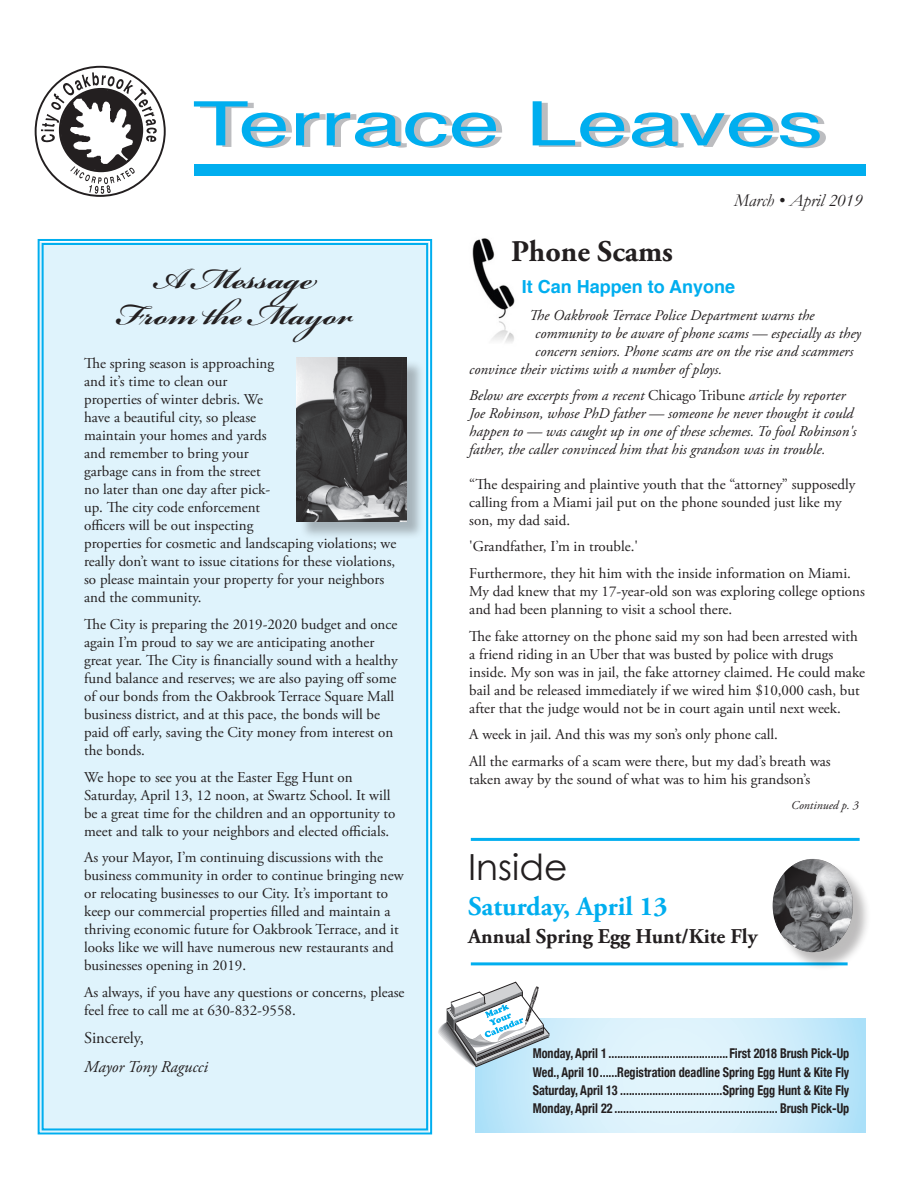
<style>
.page{position:relative;width:918px;height:1188px;background:#fff}
.page>*{position:absolute;margin:0;border:0;box-sizing:border-box;transform-origin:0 0}
.headers{font:700 45px "Bickham Script Pro";color:#231f20}
.body{font:36px "Century Gothic";color:#231f20}
.headers-2{font:700 30px "Adobe Garamond Pro";color:#231f20}
.heads{font:700 27px "Adobe Garamond Pro";color:#00aeef}
.heads-2{font:700 21px "Adobe Garamond Pro";color:#231f20}
.subhead2{font:700 18px "Helvetica";color:#00aeef}
.t1{font:italic 18px "Garamond";color:#231f20}
.body-2{font:italic 16.5px "Adobe Garamond Pro";color:#231f20}
.body-3{font:16.5px "Adobe Garamond Pro";color:#231f20}
.body-4{font:15px/18px "Adobe Garamond Pro";color:#231f20}
.body-5{font:italic 15px/18px "Adobe Garamond Pro";color:#231f20}
.cal_pg_1_body{font:700 condensed 13.5px "Helvetica Neue";color:#231f20;scale:.9 1}
.body-6{font:italic 12px "Adobe Garamond Pro";color:#231f20}
.s1{font-style:normal}
</style>
<div class="page">
<hr style="left:471px;top:962px;width:377px;height:3px;background:#00aeef">
<img style="left:472px;top:238px;width:43px;height:105px">
<svg style="left:41px;top:72px;width:116px;height:122px"></svg>
<div style="left:59px;top:88px;width:84px;height:84px;border:2px solid #231f20;border-radius:50%"></div>
<div style="left:194px;top:164px;width:672px;height:12px;background:#00aeef"></div>
<svg style="left:194px;top:101px;width:308px;height:47px"></svg>
<svg style="left:533px;top:101px;width:293px;height:47px"></svg>
<div style="left:37px;top:239px;width:396px;height:896px;background:#dff3fc"></div>
<div style="left:42px;top:243px;width:386px;height:887px;border:2px solid #00aeef"></div>
<div style="left:299px;top:359px;width:126px;height:181px;background:#231f20;opacity:.3"></div>
<img style="left:297px;top:357px;width:109px;height:164px">
<svg style="left:475px;top:1019px;width:391px;height:114px;background:#d1eefb"></svg>
<svg style="left:438px;top:982px;width:112px;height:91px"></svg>
<hr style="left:471px;top:838px;width:389px;height:3px;background:#00aeef">
<div style="left:775px;top:861px;width:96px;height:110px;background:#231f20;opacity:.3"></div>
<div style="left:772px;top:856px;width:84px;height:97px;background:#231f20;opacity:.3"></div>
<p class="headers" style="left:153px;top:246px;width:164px">A Message</p>
<p class="headers" style="left:115px;top:282px;width:239px">From the Mayor</p>
<p class="body-4" style="left:84px;top:355px;width:314px">The spring season is approaching<br>and it’s time to clean our<br>properties of winter debris. We<br>have a beautiful city, so please<br>maintain your homes and yards<br>and remember to bring your<br>garbage cans in from the street<br>no later than one day after pick-<br>up. The city code enforcement<br>officers will be out inspecting<br>properties for cosmetic and landscaping violations; we really don’t want to issue citations for these violations, so please maintain your property for your neighbors and the community.</p>
<p class="body-4" style="left:84px;top:616px;width:315px">The City is preparing the 2019-2020 budget and once again I’m proud to say we are anticipating another great year. The City is financially sound with a healthy fund balance and reserves; we are also paying off some of our bonds from the Oakbrook Terrace Square Mall business district, and at this pace, the bonds will be paid off early, saving the City money from interest on the bonds.</p>
<p class="body-4" style="left:84px;top:768px;width:313px">We hope to see you at the Easter Egg Hunt on Saturday, April 13, 12 noon, at Swartz School. It will be a great time for the children and an opportunity to meet and talk to your neighbors and elected officials.</p>
<p class="body-4" style="left:84px;top:849px;width:321px">As your Mayor, I’m continuing discussions with the business community in order to continue bringing new or relocating businesses to our City. It’s important to keep our commercial properties filled and maintain a thriving economic future for Oakbrook Terrace, and it looks like we will have numerous new restaurants and businesses opening in 2019.</p>
<p class="body-4" style="left:84px;top:984px;width:322px">As always, if you have any questions or concerns, please feel free to call me at 630-832-9558.</p>
<p class="body-3" style="left:84px;top:1028px;width:61px">Sincerely,</p>
<p class="body-2" style="left:84px;top:1057px;width:125px">Mayor Tony Ragucci</p>
<p class="t1" style="left:734px;top:189px;width:130px">March • April 2019</p>
<p class="headers-2" style="left:511px;top:234px;width:163px">Phone Scams</p>
<p class="subhead2" style="left:522px;top:272px;width:215px">It Can Happen to Anyone</p>
<p class="body-5" style="left:529px;top:306px;width:287px">The Oakbrook Terrace Police Department warns the</p>
<p class="body-5" style="left:535px;top:324px;width:327px">community to be aware of phone scams — especially as they</p>
<p class="body-5" style="left:535px;top:342px;width:320px">concern seniors. Phone scams are on the rise and scammers</p>
<p class="body-5" style="left:469px;top:360px;width:254px">convince their victims with a number of ploys.</p>
<p class="body-5" style="left:469px;top:387px;width:388px">Below are excerpts from a recent <span class="s1">Chicago Tribune</span> article by reporter Joe Robinson, whose PhD father — someone he never thought it could happen to — was caught up in one of these schemes. To fool Robinson's father, the caller convinced him that his grandson was in trouble.</p>
<p class="body-4" style="left:469px;top:475px;width:388px">“The despairing and plaintive youth that the “attorney” supposedly calling from a Miami jail put on the phone sounded just like my son, my dad said.</p>
<p class="body-4" style="left:469px;top:538px;width:170px">'Grandfather, I’m in trouble.'</p>
<p class="body-4" style="left:469px;top:565px;width:397px">Furthermore, they hit him with the inside information on Miami.<br>My dad knew that my 17-year-old son was exploring college options and had been planning to visit a school there.</p>
<p class="body-4" style="left:469px;top:627px;width:397px">The fake attorney on the phone said my son had been arrested with a friend riding in an Uber that was busted by police with drugs inside. My son was in jail, the fake attorney claimed. He could make bail and be released immediately if we wired him $10,000 cash, but after that the judge would not be in court again until next week.</p>
<p class="body-4" style="left:469px;top:726px;width:310px">A week in jail. And this was my son’s only phone call.</p>
<p class="body-4" style="left:469px;top:753px;width:363px">All the earmarks of a scam were there, but my dad’s breath was taken away by the sound of what was to him his grandson’s</p>
<p class="body" style="left:468px;top:845px;width:101px">Inside</p>
<p class="heads" style="left:468px;top:891px;width:201px">Saturday, April 13</p>
<p class="heads-2" style="left:468px;top:924px;width:291px">Annual Spring Egg Hunt/Kite Fly</p>
<p class="body-6" style="left:791px;top:798px;width:69px">Continued p. 3</p>
<p class="cal_pg_1_body" style="left:533px;top:1045px;width:353px">Monday, April 1 .........................................First 2018 Brush Pick-Up</p>
<p class="cal_pg_1_body" style="left:533px;top:1064px;width:353px">Wed., April 10......Registration deadline Spring Egg Hunt &amp; Kite Fly</p>
<p class="cal_pg_1_body" style="left:533px;top:1082px;width:353px">Saturday, April 13 ...................................Spring Egg Hunt &amp; Kite Fly</p>
<p class="cal_pg_1_body" style="left:533px;top:1100px;width:353px">Monday, April 22 ........................................................ Brush Pick-Up</p>
</div>
